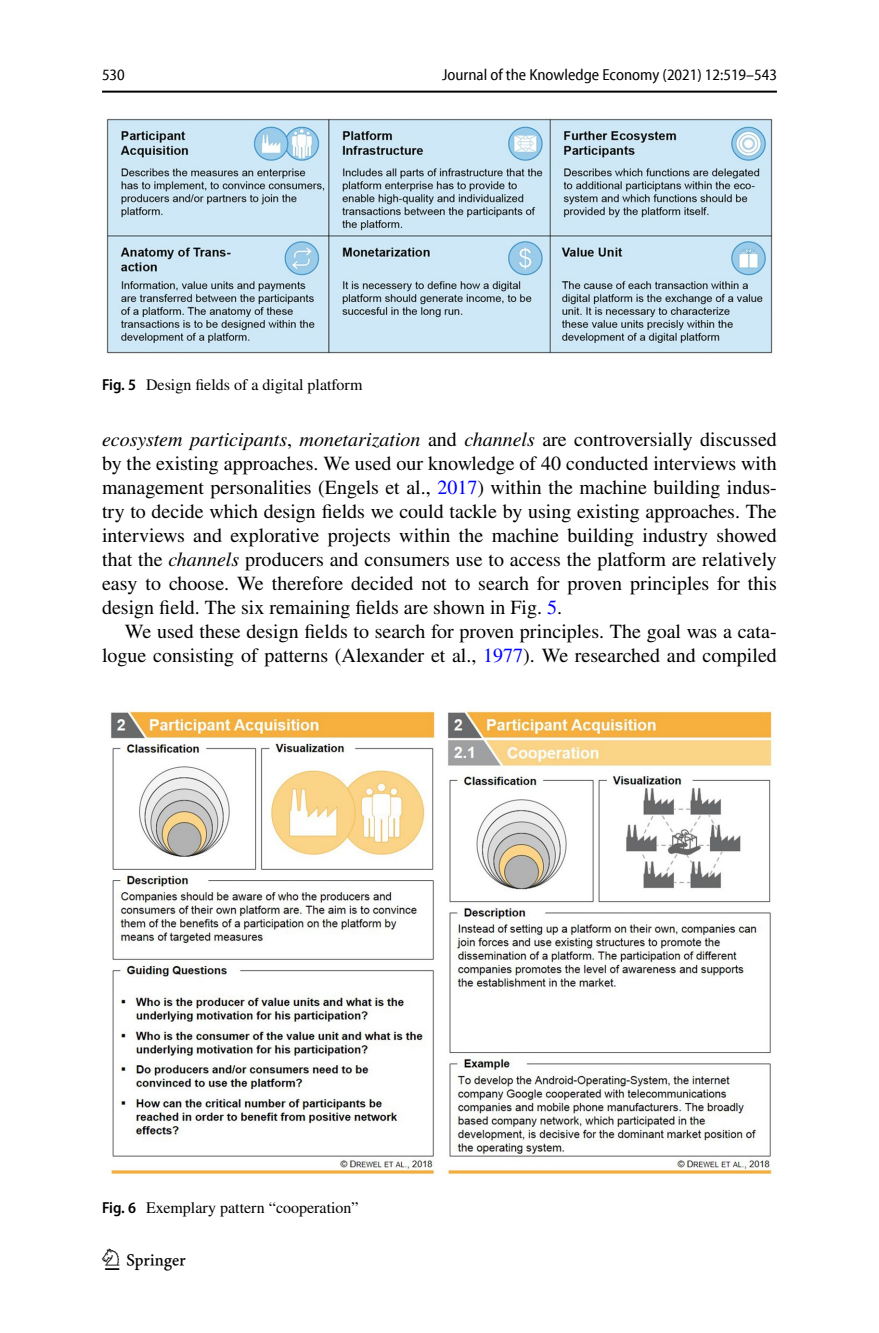
<style>
.page{position:relative;width:879px;height:1333px;background:#fff}
.page>*{position:absolute;margin:0;border:0;box-sizing:border-box;transform-origin:0 0}
.t1{font:30px "Springnew Regular 4";color:#000}
.t2{font:20px/24px "STIX";color:#000;text-align:justify}
.t3{font:16px "STIX";color:#000}
.t4{font:semi-condensed 16px "Myriad Pro Unic";color:#000}
.s1{font-family:"Myriad Pro";font-weight:600;font-stretch:semi-condensed}
.s2{font-style:italic}
.s3{color:#00f}
</style>
<div class="page">
<hr style="left:102px;top:91px;width:675px;height:2px;background:#000">
<img style="left:106px;top:118px;width:667px;height:236px">
<img style="left:110px;top:707px;width:664px;height:469px">
<p class="t4" style="left:102px;top:69px;width:24px">530</p>
<p class="t4" style="left:442px;top:69px;width:336px">Journal of the Knowledge Economy (2021) 12:519–543</p>
<p class="t3" style="left:102px;top:373px;width:262px"><span class="s1">Fig. 5</span> Design fields of a digital platform</p>
<p class="t2" style="left:102px;top:428px;width:676px"><span class="s2">ecosystem participants</span>, <span class="s2">monetarization</span> and <span class="s2">channels</span> are controversially discussed by the existing approaches. We used our knowledge of 40 conducted interviews with management personalities (Engels et al., <span class="s3">2017</span>) within the machine building indus&shy;try to decide which design fields we could tackle by using existing approaches. The interviews and explorative projects within the machine building industry showed that the <span class="s2">channels</span> producers and consumers use to access the platform are relatively easy to choose. We therefore decided not to search for proven principles for this design field. The six remaining fields are shown in Fig. <span class="s3">5</span>.</p>
<p class="t2" style="left:102px;top:620px;width:676px;text-align:right">We used these design fields to search for proven principles. The goal was a cata&shy;logue consisting of patterns (Alexander et al., <span class="s3">1977</span>). We researched and compiled</p>
<p class="t3" style="left:102px;top:1196px;width:258px"><span class="s1">Fig. 6</span> Exemplary pattern “cooperation”</p>
<h1 class="t1" style="left:105px;top:1248px;width:83px">1 3</h1>
</div>
